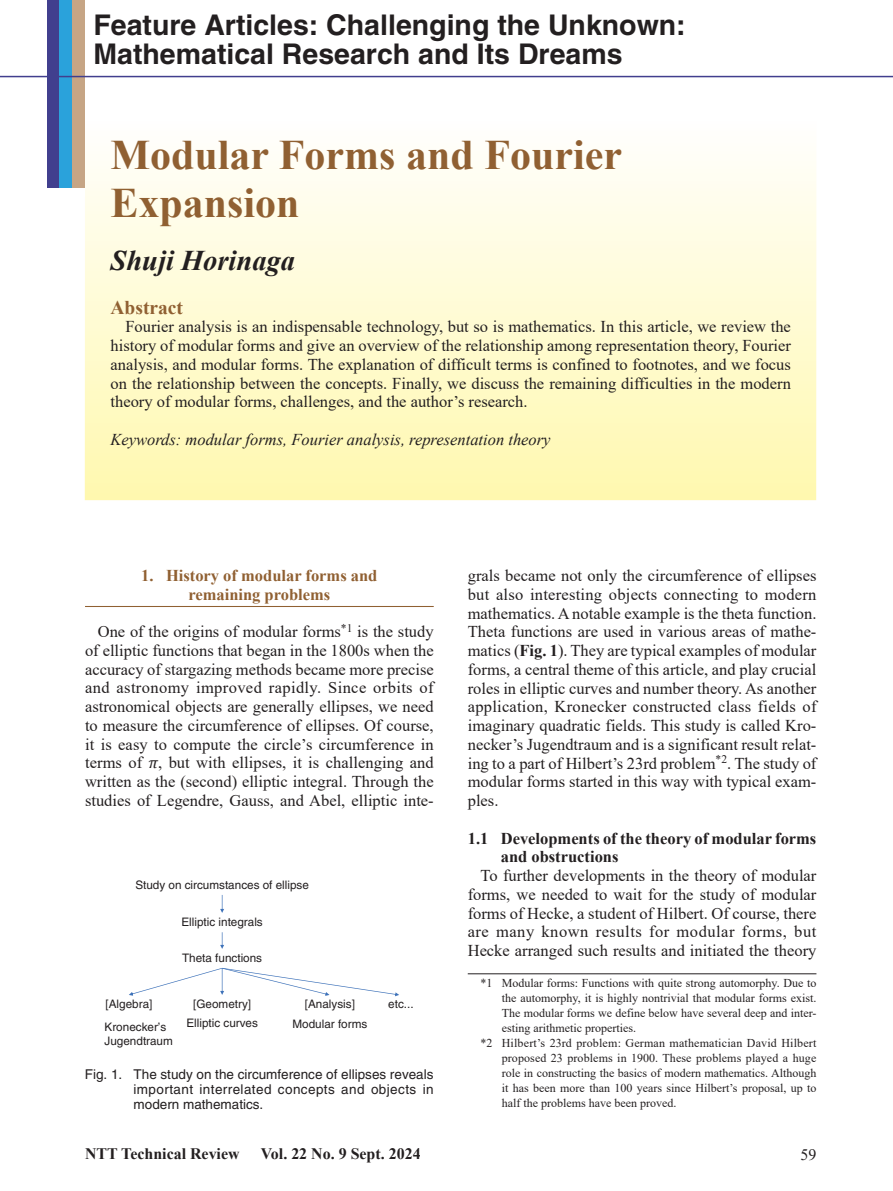
<style>
.page{position:relative;width:893px;height:1191px;background:#fff}
.page>*{position:absolute;margin:0;border:0;box-sizing:border-box;transform-origin:0 0}
.t1{font:700 42px/48px "Times New Roman";color:#906032}
.t2{font:700 28.5px/28.5px "Helvetica";color:#231f20}
.t3{font:italic 700 28.5px "Times New Roman";color:#231f20}
.t4{font:700 19.5px "Times New Roman";color:#906032}
.t5{font:16.5px/18.8px "Times New Roman";color:#231f20;text-align:justify}
.t6{font:italic 16.5px "Times New Roman";color:#231f20}
.t7{font:700 16.5px/18.8px "Times New Roman";color:#231f20}
.t8{font:700 16.5px/18.8px "Times New Roman";color:#906032;text-align:center}
.t9{font:700 15.9px "Times New Roman";color:#231f20}
.t10{font:15.9px "Times New Roman";color:#231f20}
.t11{font:13.5px/15px "Helvetica";letter-spacing:.03em;color:#231f20;text-align:justify}
.t12{font:12px "Times New Roman";color:#231f20}
.t13{font:11.7px/13.5px "Helvetica";color:#231f20}
.s1{font-family:"Cambria";font-style:italic}
.s2{font-weight:700}
</style>
<div class="page">
<svg style="left:85px;top:166px;width:731px;height:334px;background:#fffad1"></svg>
<hr style="left:85px;top:606px;width:349px;height:1px;background:#906032">
<div style="left:47px;top:0;width:13px;height:187px;background:#413f8e"></div>
<div style="left:60px;top:0;width:12px;height:187px;background:#2aa2db"></div>
<div style="left:72px;top:0;width:13px;height:187px;background:#c6a585"></div>
<hr style="left:0;top:76px;width:893px;height:1px;background:#413f8e">
<hr style="left:468px;top:973px;width:348px;height:1px;background:#231f20">
<svg style="left:220px;top:895px;width:4px;height:18px"></svg>
<svg style="left:220px;top:932px;width:4px;height:17px"></svg>
<svg style="left:129px;top:968px;width:270px;height:28px"></svg>
<h2 class="t2" style="left:93px;top:11px;width:594px">Feature Articles: Challenging the Unknown:<br>Mathematical Research and Its Dreams</h2>
<h1 class="t1" style="left:111px;top:130px;width:513px">Modular Forms and Fourier<br>Expansion</h1>
<h2 class="t3" style="left:111px;top:241px;width:186px">Shuji Horinaga</h2>
<p class="t4" style="left:111px;top:293px;width:74px">Abstract</p>
<p class="t5" style="left:111px;top:317px;width:682px;text-indent:15px">Fourier analysis is an indispensable technology, but so is mathematics. In this article, we review the history of modular forms and give an overview of the relationship among representation theory, Fourier analysis, and modular forms. The explanation of difficult terms is confined to footnotes, and we focus on the relationship between the concepts. Finally, we discuss the remaining difficulties in the modern theory of modular forms, challenges, and the author’s research.</p>
<p class="t6" style="left:111px;top:428px;width:441px">Keywords: modular forms, Fourier analysis, representation theory</p>
<p class="t8" style="left:141px;top:565px;width:238px">1. History of modular forms and remaining problems</p>
<p class="t5" style="left:85px;top:621px;width:350px;text-indent:13px">One of the origins of modular forms<sup>*1</sup> is the study of elliptic functions that began in the 1800s when the accuracy of stargazing methods became more precise and astronomy improved rapidly. Since orbits of astronomical objects are generally ellipses, we need to measure the circumference of ellipses. Of course, it is easy to compute the circle’s circumference in terms of <span class="s1">π</span>, but with ellipses, it is challenging and written as the (second) elliptic integral. Through the studies of Legendre, Gauss, and Abel, elliptic inte-</p>
<p class="t13" style="left:135px;top:878px;width:175px">Study on circumstances of ellipse</p>
<p class="t13" style="left:182px;top:915px;width:83px">Elliptic integrals</p>
<p class="t13" style="left:182px;top:951px;width:81px">Theta functions</p>
<p class="t13" style="left:106px;top:997px;width:48px">[Algebra]</p>
<p class="t13" style="left:193px;top:997px;width:59px">[Geometry]</p>
<p class="t13" style="left:305px;top:997px;width:52px">[Analysis]</p>
<p class="t13" style="left:388px;top:997px;width:27px">etc...</p>
<p class="t13" style="left:105px;top:1020px;width:70px">Kronecker’s<br>Jugendtraum</p>
<p class="t13" style="left:186px;top:1016px;width:73px">Elliptic curves</p>
<p class="t13" style="left:292px;top:1016px;width:76px">Modular forms</p>
<p class="t11" style="left:134px;top:1067px;width:301px;text-indent:-49px">Fig. 1. The study on the circumference of ellipses reveals important interrelated concepts and objects in modern mathematics.</p>
<p class="t5" style="left:468px;top:565px;width:350px">grals became not only the circumference of ellipses but also interesting objects connecting to modern mathematics. A notable example is the theta function.<br>Theta functions are used in various areas of mathe&shy;matics (<span class="s2">Fig. 1</span>). They are typical examples of modular forms, a central theme of this article, and play crucial roles in elliptic curves and number theory. As another application, Kronecker constructed class fields of imaginary quadratic fields. This study is called Kro&shy;necker’s Jugendtraum and is a significant result relat&shy;ing to a part of Hilbert’s 23rd problem<sup>*2</sup>. The study of modular forms started in this way with typical exam&shy;ples.</p>
<p class="t7" style="left:501px;top:828px;width:317px;text-indent:-33px">1.1 Developments of the theory of modular forms and obstructions</p>
<p class="t5" style="left:468px;top:865px;width:350px;text-indent:13px">To further developments in the theory of modular forms, we needed to wait for the study of modular forms of Hecke, a student of Hilbert. Of course, there are many known results for modular forms, but Hecke arranged such results and initiated the theory</p>
<p class="t12" style="left:480px;top:974px;width:337px">*1 Modular forms: Functions with quite strong automorphy. Due to</p>
<p class="t12" style="left:502px;top:989px;width:316px">the automorphy, it is highly nontrivial that modular forms exist.</p>
<p class="t12" style="left:502px;top:1004px;width:316px">The modular forms we define below have several deep and inter-</p>
<p class="t12" style="left:502px;top:1019px;width:136px">esting arithmetic properties.</p>
<p class="t12" style="left:480px;top:1034px;width:337px">*2 Hilbert’s 23rd problem: German mathematician David Hilbert</p>
<p class="t12" style="left:502px;top:1049px;width:316px">proposed 23 problems in 1900. These problems played a huge</p>
<p class="t12" style="left:502px;top:1064px;width:316px">role in constructing the basics of modern mathematics. Although</p>
<p class="t12" style="left:502px;top:1079px;width:316px">it has been more than 100 years since Hilbert’s proposal, up to</p>
<p class="t12" style="left:502px;top:1094px;width:176px">half the problems have been proved.</p>
<p class="t9" style="left:85px;top:1142px;width:156px">NTT Technical Review</p>
<p class="t9" style="left:261px;top:1142px;width:161px">Vol. 22 No. 9 Sept. 2024</p>
<p class="t10" style="left:800px;top:1143px;width:17px">59</p>
</div>
